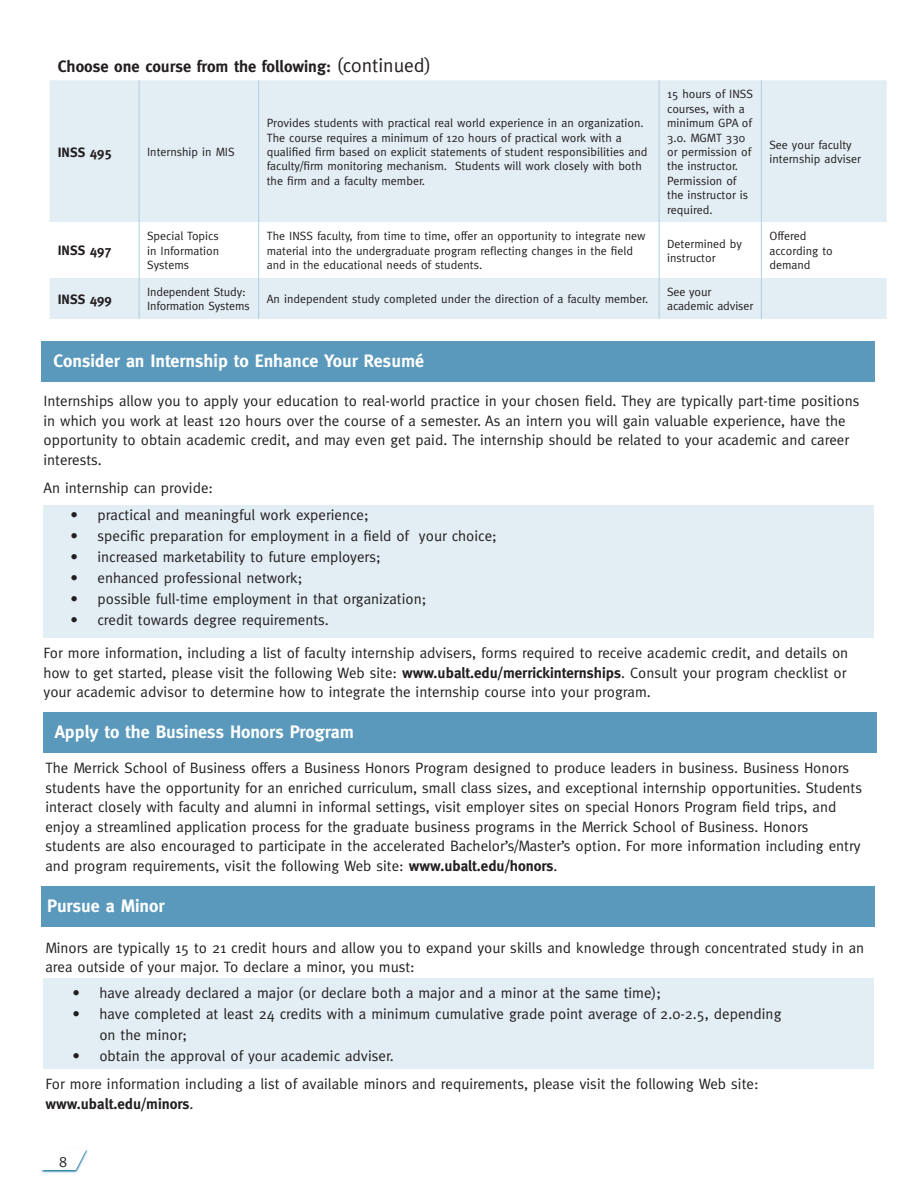
<style>
.page{position:relative;width:918px;height:1188px;background:#fff}
.page>*{position:absolute;margin:0;border:0;box-sizing:border-box;transform-origin:0 0}
.t1{font:700 18px "Meta";color:#fff}
.t2{font:700 16.5px "Meta";color:#231f20}
.t3{font:15px/19.5px "Meta";color:#231f20}
.t4{font:700 15px "Meta";color:#231f20}
.t5{font:700 13.5px "Meta";color:#231f20}
.t6{font:12px/14.4px "Meta";color:#231f20}
.s1{font-weight:400;font-size:19.5px}
.s2{font-weight:700}
.s3{font-weight:400}
</style>
<div class="page">
<img style="left:41px;top:1149px;width:47px;height:24px">
<svg style="left:41px;top:1149px;width:46px;height:21px"></svg>
<div style="left:43px;top:505px;width:830px;height:132px;background:#e3edf4"></div>
<div style="left:43px;top:979px;width:830px;height:90px;background:#e3edf4"></div>
<div style="left:42px;top:341px;width:833px;height:41px;background:#5a99bb"></div>
<div style="left:41px;top:886px;width:834px;height:41px;background:#5a99bb"></div>
<div style="left:50px;top:80px;width:837px;height:239px;background:#e3edf4"></div>
<svg style="left:50px;top:222px;width:837px;height:56px"></svg>
<hr style="left:139px;top:80px;width:1px;height:142px;background:#b1cddf">
<hr style="left:258px;top:80px;width:1px;height:142px;background:#b1cddf">
<hr style="left:659px;top:80px;width:1px;height:142px;background:#b1cddf">
<hr style="left:761px;top:80px;width:1px;height:142px;background:#b1cddf">
<hr style="left:139px;top:222px;width:1px;height:56px;background:#b1cddf">
<hr style="left:258px;top:222px;width:1px;height:56px;background:#b1cddf">
<hr style="left:659px;top:222px;width:1px;height:56px;background:#b1cddf">
<hr style="left:761px;top:222px;width:1px;height:56px;background:#b1cddf">
<hr style="left:139px;top:278px;width:1px;height:41px;background:#b1cddf">
<hr style="left:258px;top:278px;width:1px;height:41px;background:#b1cddf">
<hr style="left:659px;top:278px;width:1px;height:41px;background:#b1cddf">
<hr style="left:761px;top:278px;width:1px;height:41px;background:#b1cddf">
<div style="left:44px;top:712px;width:833px;height:41px;background:#5a99bb"></div>
<p class="t2" style="left:58px;top:56px;width:375px">Choose one course from the following: <span class="s1">(c0ntinued)</span></p>
<p class="t5" style="left:58px;top:144px;width:55px">INSS 495</p>
<p class="t6" style="left:147px;top:145px;width:89px">Internship in MIS</p>
<p class="t6" style="left:267px;top:116px;width:382px">Provides students with practical real world experience in an organization.<br>The course requires a minimum of 120 hours of practical work with a qualified firm based on explicit statements of student responsibilities and faculty/firm monitoring mechanism. Students will work closely with both the firm and a faculty member.</p>
<p class="t6" style="left:667px;top:87px;width:87px">15 hours of INSS courses, with a minimum GPA of<br>3.0. MGMT 330 or permission of the instructor.<br>Permission of the instructor is required.</p>
<p class="t6" style="left:769px;top:137px;width:93px">See your faculty internship adviser</p>
<p class="t5" style="left:58px;top:243px;width:55px">INSS 497</p>
<p class="t6" style="left:147px;top:229px;width:74px;text-align:justify">Special Topics in Information Systems</p>
<p class="t6" style="left:267px;top:229px;width:380px">The INSS faculty, from time to time, offer an opportunity to integrate new material into the undergraduate program reflecting changes in the field and in the educational needs of students.</p>
<p class="t6" style="left:667px;top:236px;width:76px">Determined by instructor</p>
<p class="t6" style="left:769px;top:229px;width:65px">Offered according to demand</p>
<p class="t5" style="left:58px;top:291px;width:55px">INSS 499</p>
<p class="t6" style="left:147px;top:285px;width:104px">Independent Study:<br>Information Systems</p>
<p class="t6" style="left:267px;top:292px;width:383px">An independent study completed under the direction of a faculty member.</p>
<p class="t6" style="left:667px;top:285px;width:88px">See your academic adviser</p>
<p class="t1" style="left:54px;top:351px;width:372px">Consider an Internship to Enhance Your Resumé</p>
<p class="t3" style="left:44px;top:391px;width:817px">Internships allow you to apply your education to real-world practice in your chosen field. They are typically part-time positions in which you work at least 120 hours over the course of a semester. As an intern you will gain valuable experience, have the opportunity to obtain academic credit, and may even get paid. The internship should be related to your academic and career interests.</p>
<p class="t3" style="left:44px;top:478px;width:171px">An internship can provide:</p>
<p class="t3" style="left:70px;top:505px;width:300px">• practical and meaningful work experience;</p>
<p class="t3" style="left:70px;top:526px;width:428px">• specific preparation for employment in a field of your choice;</p>
<p class="t3" style="left:70px;top:547px;width:312px">• increased marketability to future employers;</p>
<p class="t3" style="left:70px;top:568px;width:233px">• enhanced professional network;</p>
<p class="t3" style="left:70px;top:589px;width:357px">• possible full-time employment in that organization;</p>
<p class="t3" style="left:70px;top:610px;width:260px">• credit towards degree requirements.</p>
<p class="t3" style="left:44px;top:643px;width:806px;text-align:justify">For more information, including a list of faculty internship advisers, forms required to receive academic credit, and details on how to get started, please visit the following Web site: <span class="s2">www.ubalt.edu/merrickinternships</span>. Consult your program checklist or your academic advisor to determine how to integrate the internship course into your program.</p>
<p class="t1" style="left:55px;top:722px;width:301px">Apply to the Business Honors Program</p>
<p class="t3" style="left:45px;top:758px;width:818px">The Merrick School of Business offers a Business Honors Program designed to produce leaders in business. Business Honors students have the opportunity for an enriched curriculum, small class sizes, and exceptional internship opportunities. Students interact closely with faculty and alumni in informal settings, visit employer sites on special Honors Program field trips, and enjoy a streamlined application process for the graduate business programs in the Merrick School of Business. Honors students are also encouraged to participate in the accelerated Bachelor’s/Master’s option. For more information including entry and program requirements, visit the following Web site: <span class="s2">www.ubalt.edu/honors</span>.</p>
<p class="t1" style="left:47px;top:895px;width:119px">Pursue a Minor</p>
<p class="t3" style="left:45px;top:938px;width:820px">Minors are typically 15 to 21 credit hours and allow you to expand your skills and knowledge through concentrated study in an area outside of your major. To declare a minor, you must:</p>
<p class="t3" style="left:72px;top:983px;width:590px">• have already declared a major (or declare both a major and a minor at the same time);</p>
<p class="t3" style="left:72px;top:1004px;width:711px">• have completed at least 24 credits with a minimum cumulative grade point average of 2.0-2.5, depending</p>
<p class="t3" style="left:99px;top:1025px;width:89px">on the minor;</p>
<p class="t3" style="left:72px;top:1046px;width:323px">• obtain the approval of your academic adviser.</p>
<p class="t3" style="left:45px;top:1074px;width:715px">For more information including a list of available minors and requirements, please visit the following Web site:</p>
<p class="t4" style="left:45px;top:1095px;width:150px">www.ubalt.edu/minors<span class="s3">.</span></p>
<p class="t3" style="left:59px;top:1151px;width:10px">8</p>
</div>
